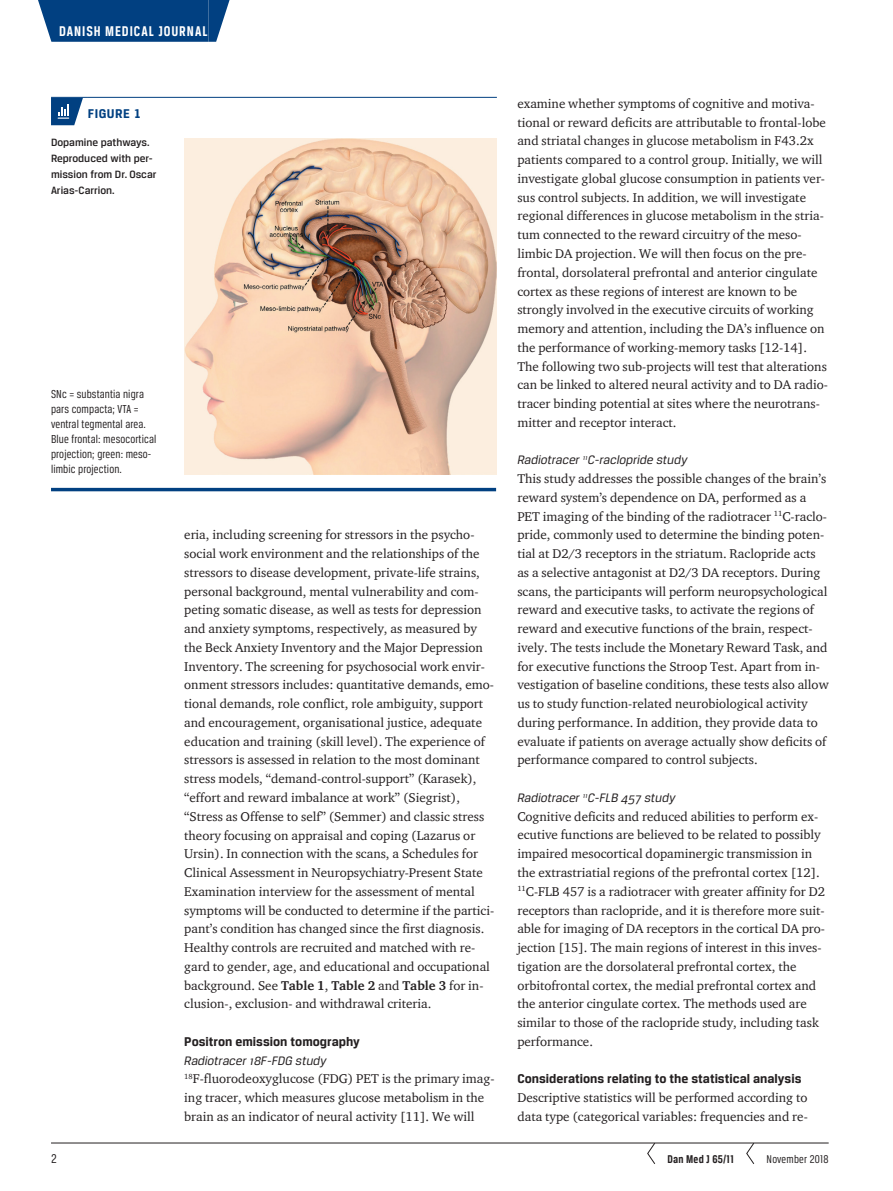
<style>
.page{position:relative;width:893px;height:1191px;background:#fff}
.page>*{position:absolute;margin:0;border:0;box-sizing:border-box;transform-origin:0 0}
.t1{font:700 15px "Breuer Condensed";letter-spacing:.065em;color:#fff}
.t2{font:700 13.5px "Breuer Text";color:#231f20}
.t3{font:700 13.5px "Breuer Text";color:#014081}
.t4{font:13.5px "Breuer Condensed";color:#231f20}
.t5{font:13.05px/18.8px "ITC Charter Com";color:#231f20}
.t6{font:italic 13.05px "Breuer Text";color:#231f20}
.t7{font:12.3px/15px "Breuer Condensed";letter-spacing:.01em;color:#231f20}
.t8{font:700 12px "Breuer Condensed";letter-spacing:.02em;color:#231f20}
.t9{font:12px "Breuer Condensed";letter-spacing:.02em;color:#231f20}
.t10{font:500 11.25px/15.8px "Breuer Text";color:#231f20}
.s1{font-weight:700}
</style>
<div class="page">
<hr style="left:51px;top:1142px;width:778px;height:1px;background:#231f20">
<div style="left:59px;top:0;width:150px;height:42px;background:#014081"></div>
<svg style="left:38px;top:0;width:21px;height:42px"></svg>
<svg style="left:209px;top:0;width:21px;height:42px"></svg>
<svg style="left:647px;top:1142px;width:9px;height:22px"></svg>
<svg style="left:746px;top:1142px;width:9px;height:22px"></svg>
<hr style="left:51px;top:97px;width:37px;height:1px;background:#014081">
<hr style="left:88px;top:97px;width:409px;height:1px;background:#014081">
<svg style="left:51px;top:98px;width:32px;height:27px"></svg>
<img style="left:184px;top:138px;width:312px;height:337px">
<hr style="left:51px;top:488px;width:445px;height:3px;background:#014081">
<p class="t1" style="left:59px;top:23px;width:150px">DANISH MEDICAL JOURNAL</p>
<p class="t3" style="left:88px;top:106px;width:15px">Figure</p>
<p class="t3" style="left:134px;top:106px;width:9px">1</p>
<p class="t10" style="left:51px;top:135px;width:107px">Dopamine pathways.<br>Reproduced with per&shy;mission from Dr. Oscar<br>Arias-Carrion.</p>
<p class="t7" style="left:51px;top:386px;width:107px">SNc = substantia nigra pars compacta; VTA = ventral tegmental area.<br>Blue frontal: mesocortical projection; green: meso&shy;limbic projection.</p>
<p class="t4" style="left:51px;top:1150px;width:7px">2</p>
<p class="t5" style="left:184px;top:525px;width:311px">eria, including screening for stressors in the psycho&shy;social work environment and the relationships of the stressors to disease development, private-life strains, personal background, mental vulnerability and com&shy;peting somatic disease, as well as tests for depression and anxiety symptoms, respectively, as measured by the Beck Anxiety Inventory and the Major Depression Inventory. The screening for psychosocial work envir&shy;onment stressors includes: quantitative demands, emo&shy;tional demands, role conflict, role ambiguity, support and encouragement, organisational justice, adequate education and training (skill level). The experience of stressors is assessed in relation to the most dominant stress models, “demand-control-support” (Karasek), “effort and reward imbalance at work” (Siegrist), “Stress as Offense to self” (Semmer) and classic stress theory focusing on appraisal and coping (Lazarus or Ursin). In connection with the scans, a Schedules for Clinical Assessment in Neuropsychiatry-Present State Examination interview for the assessment of mental symptoms will be conducted to determine if the partici&shy;pant’s condition has changed since the first diagnosis.<br>Healthy controls are recruited and matched with re&shy;gard to gender, age, and educational and occupational background. See <span class="s1">Table 1</span>, <span class="s1">Table 2</span> and <span class="s1">Table 3</span> for in&shy;clusion-, exclusion- and withdrawal criteria.</p>
<p class="t2" style="left:184px;top:1033px;width:177px">Positron emission tomography</p>
<p class="t6" style="left:184px;top:1053px;width:144px">Radiotracer 18F-FDG study</p>
<p class="t5" style="left:184px;top:1069px;width:312px"><sup>18</sup>F-fluorodeoxyglucose (FDG) PET is the primary imag&shy;ing tracer, which measures glucose metabolism in the brain as an indicator of neural activity [11]. We will</p>
<p class="t5" style="left:517px;top:94px;width:311px">examine whether symptoms of cognitive and motiva&shy;tional or reward deficits are attributable to frontal-lobe and striatal changes in glucose metabolism in F43.2x patients compared to a control group. Initially, we will investigate global glucose consumption in patients ver&shy;sus control subjects. In addition, we will investigate regional differences in glucose metabolism in the stria&shy;tum connected to the reward circuitry of the meso&shy;limbic DA projection. We will then focus on the pre&shy;frontal, dorsolateral prefrontal and anterior cingulate cortex as these regions of interest are known to be strongly involved in the executive circuits of working memory and attention, including the DA’s influence on the performance of working-memory tasks [12-14].<br>The following two sub-projects will test that alterations can be linked to altered neural activity and to DA radio&shy;tracer binding potential at sites where the neurotrans&shy;mitter and receptor interact.</p>
<p class="t6" style="left:517px;top:453px;width:172px">Radiotracer <sup>11</sup>C-raclopride study</p>
<p class="t5" style="left:517px;top:469px;width:313px">This study addresses the possible changes of the brain’s reward system’s dependence on DA, performed as a PET imaging of the binding of the radiotracer <sup>11</sup>C-raclo&shy;pride, commonly used to determine the binding poten&shy;tial at D2/3 receptors in the striatum. Raclopride acts as a selective antagonist at D2/3 DA receptors. During scans, the participants will perform neuropsychological reward and executive tasks, to activate the regions of reward and executive functions of the brain, respect&shy;ively. The tests include the Monetary Reward Task, and for executive functions the Stroop Test. Apart from in&shy;vestigation of baseline conditions, these tests also allow us to study function-related neurobiological activity during performance. In addition, they provide data to evaluate if patients on average actually show deficits of performance compared to control subjects.</p>
<p class="t6" style="left:517px;top:790px;width:160px">Radiotracer <sup>11</sup>C-FLB 457 study</p>
<p class="t5" style="left:517px;top:806px;width:309px">Cognitive deficits and reduced abilities to perform ex&shy;ecutive functions are believed to be related to possibly impaired mesocortical dopaminergic transmission in the extrastriatial regions of the prefrontal cortex [12].<br><sup>11</sup>C-FLB 457 is a radiotracer with greater affinity for D2 receptors than raclopride, and it is therefore more suit&shy;able for imaging of DA receptors in the cortical DA pro&shy;jection [15]. The main regions of interest in this inves&shy;tigation are the dorsolateral prefrontal cortex, the orbitofrontal cortex, the medial prefrontal cortex and the anterior cingulate cortex. The methods used are similar to those of the raclopride study, including task performance.</p>
<p class="t2" style="left:517px;top:1071px;width:286px">Considerations relating to the statistical analysis</p>
<p class="t5" style="left:517px;top:1088px;width:292px">Descriptive statistics will be performed according to data type (categorical variables: frequencies and re-</p>
<p class="t8" style="left:667px;top:1152px;width:68px">Dan Med J 65/11</p>
<p class="t9" style="left:767px;top:1152px;width:64px">November 2018</p>
</div>
